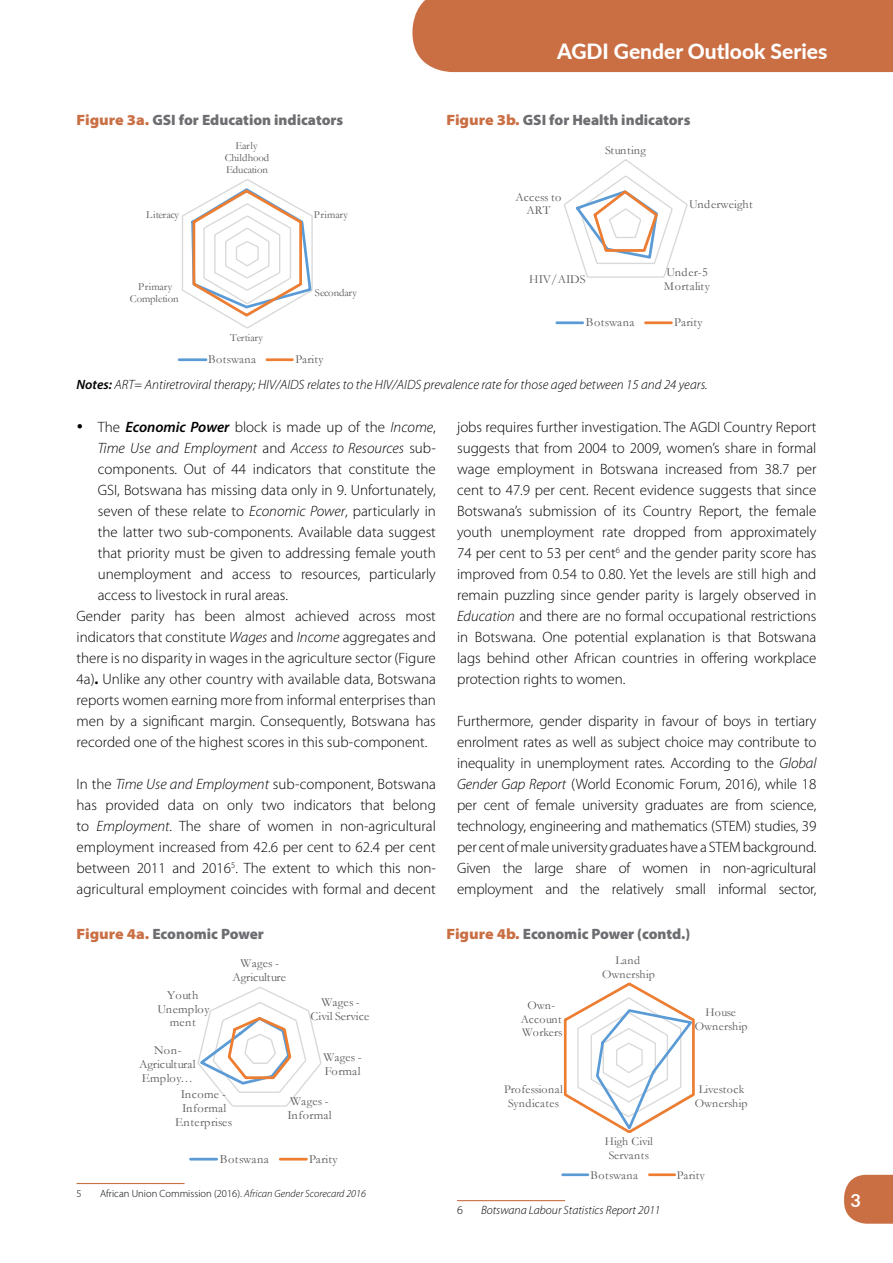
<style>
.page{position:relative;width:893px;height:1263px;background:#fff}
.page>*{position:absolute;margin:0;border:0;box-sizing:border-box;transform-origin:0 0}
.t1{font:800 21px "Lato";color:#fff}
.t2{font:700 18px "Lato";color:#fff}
.t3{font:300 15px/21px "Myriad Pro";color:#000;text-align:justify}
.t4{font:900 15px "Myriad Pro";color:#6d6e71}
.t5{font:italic 300 15px "Myriad Pro";color:#000}
.t6{font:italic 300 13.5px "Myriad Pro";color:#000}
.t7{font:12.45px/13.8px "Garamond";letter-spacing:.005em;color:#595959;text-align:center}
.t8{font:12.45px/13.8px "Garamond";letter-spacing:.03em;color:#595959;text-align:center}
.t9{font:12.45px "Garamond";letter-spacing:.04em;color:#595959}
.t10{font:12.3px/13.6px "Garamond";letter-spacing:.03em;color:#595959}
.t11{font:12.15px "Garamond";letter-spacing:.04em;color:#595959}
.t12{font:12px/13.4px "Garamond";letter-spacing:.005em;color:#595959;text-align:center}
.t13{font:italic 300 12px "Myriad Pro";color:#000}
.t14{font:12px/13.4px "Garamond";letter-spacing:.025em;color:#595959;text-align:center}
.t15{font:12px "Garamond";letter-spacing:.04em;color:#595959}
.t16{font:300 12px "Myriad Pro";color:#000}
.t17{font:10.8px/12.1px "Garamond";letter-spacing:-.01em;color:#595959;text-align:center}
.t18{font:10.8px "Garamond";letter-spacing:.01em;color:#595959}
.t19{font:10.8px "Garamond";letter-spacing:-.03em;color:#595959}
.t20{font:10.8px "Garamond";letter-spacing:.03em;color:#595959}
.t21{font:300 10.5px "Myriad Pro";color:#000}
.s1{font-stretch:semi-expanded;color:#ca6f44}
.s2{font-weight:600}
.s3{font-weight:600;font-style:italic}
.s4{font-style:italic}
.s5{font-style:normal}
.s6{font-weight:700}
</style>
<div class="page">
<svg style="left:844px;top:1175px;width:49px;height:49px;background:#ce7c55"></svg>
<div style="left:412px;top:0;width:481px;height:72px;background:#ca6f44"></div>
<hr style="left:77px;top:1183px;width:108px;height:1px;background:#ca6f44">
<hr style="left:457px;top:1200px;width:108px;height:1px;background:#ca6f44">
<svg style="left:182px;top:179px;width:131px;height:150px"></svg>
<hr style="left:179px;top:358px;width:27px;height:3px;background:#5b9bd5">
<hr style="left:267px;top:358px;width:25px;height:3px;background:#ed7d31">
<svg style="left:564px;top:159px;width:124px;height:119px"></svg>
<hr style="left:557px;top:321px;width:26px;height:3px;background:#5b9bd5">
<hr style="left:645px;top:321px;width:26px;height:3px;background:#ed7d31">
<svg style="left:197px;top:987px;width:125px;height:120px"></svg>
<hr style="left:190px;top:1158px;width:27px;height:2px;background:#5b9bd5">
<hr style="left:280px;top:1158px;width:26px;height:2px;background:#ed7d31">
<svg style="left:563px;top:982px;width:132px;height:151px"></svg>
<hr style="left:563px;top:1173px;width:25px;height:3px;background:#5b9bd5">
<hr style="left:649px;top:1173px;width:26px;height:3px;background:#ed7d31">
<h1 class="t1" style="left:557px;top:36px;width:272px">AGDI Gender Outlook Series</h1>
<p class="t4" style="left:77px;top:110px;width:268px"><span class="s1">Figure 3a.</span> GSI for Education indicators</p>
<p class="t4" style="left:446px;top:110px;width:245px"><span class="s1">Figure 3b.</span> GSI for Health indicators</p>
<p class="t17" style="left:225px;top:139px;width:46px">Early<br>Childhood<br>Education</p>
<p class="t20" style="left:314px;top:207px;width:36px">Primary</p>
<p class="t10" style="left:605px;top:143px;width:42px">Stunting</p>
<p class="t10" style="left:516px;top:190px;width:47px;text-align:center">Access to<br>ART</p>
<p class="t10" style="left:689px;top:196px;width:65px">Underweight</p>
<p class="t19" style="left:146px;top:208px;width:34px">Literacy</p>
<p class="t17" style="left:130px;top:280px;width:50px">Primary<br>Completion</p>
<p class="t18" style="left:230px;top:330px;width:34px">Tertiary</p>
<p class="t17" style="left:315px;top:286px;width:44px">Secondary</p>
<p class="t11" style="left:208px;top:351px;width:50px">Botswana</p>
<p class="t11" style="left:295px;top:351px;width:30px">Parity</p>
<p class="t10" style="left:529px;top:272px;width:58px">HIV/AIDS</p>
<p class="t10" style="left:664px;top:265px;width:48px">Under-5<br>Mortality</p>
<p class="t10" style="left:586px;top:315px;width:50px">Botswana</p>
<p class="t10" style="left:674px;top:315px;width:30px">Parity</p>
<p class="t6" style="left:77px;top:376px;width:633px"><span class="s2">Notes:</span> ART= Antiretroviral therapy; HIV/AIDS relates to the HIV/AIDS prevalence rate for those aged between 15 and 24 years.</p>
<p class="t3" style="left:77px;top:416px;width:361px">• The <span class="s3">Economic Power</span> block is made up of the <span class="s4">Income</span>,</p>
<p class="t5" style="left:98px;top:439px;width:340px">Time Use and Employment <span class="s5">and</span> Access to Resources <span class="s5">sub-</span></p>
<p class="t3" style="left:98px;top:458px;width:340px">components. Out of 44 indicators that constitute the</p>
<p class="t3" style="left:98px;top:479px;width:340px">GSI, Botswana has missing data only in 9. Unfortunately,</p>
<p class="t3" style="left:98px;top:500px;width:340px">seven of these relate to <span class="s4">Economic Power</span>, particularly in</p>
<p class="t3" style="left:98px;top:521px;width:340px">the latter two sub-components. Available data suggest</p>
<p class="t3" style="left:98px;top:542px;width:340px">that priority must be given to addressing female youth</p>
<p class="t3" style="left:98px;top:563px;width:340px">unemployment and access to resources, particularly</p>
<p class="t3" style="left:98px;top:584px;width:192px">access to livestock in rural areas.</p>
<p class="t3" style="left:77px;top:605px;width:361px">Gender parity has been almost achieved across most</p>
<p class="t3" style="left:77px;top:626px;width:361px">indicators that constitute <span class="s4">Wages</span> and <span class="s4">Income</span> aggregates and</p>
<p class="t3" style="left:77px;top:647px;width:361px">there is no disparity in wages in the agriculture sector (Figure</p>
<p class="t3" style="left:77px;top:668px;width:361px">4a)<span class="s6">.</span> Unlike any other country with available data, Botswana</p>
<p class="t3" style="left:77px;top:689px;width:361px">reports women earning more from informal enterprises than</p>
<p class="t3" style="left:77px;top:710px;width:361px">men by a significant margin. Consequently, Botswana has</p>
<p class="t3" style="left:77px;top:731px;width:352px">recorded one of the highest scores in this sub-component.</p>
<p class="t3" style="left:77px;top:773px;width:361px">In the <span class="s4">Time Use and Employment</span> sub-component, Botswana has provided data on only two indicators that belong to <span class="s4">Employment</span>. The share of women in non-agricultural employment increased from 42.6 per cent to 62.4 per cent between 2011 and 2016<sup>5</sup>. The extent to which this non&shy;agricultural employment coincides with formal and decent</p>
<p class="t3" style="left:457px;top:416px;width:361px">jobs requires further investigation. The AGDI Country Report suggests that from 2004 to 2009, women’s share in formal wage employment in Botswana increased from 38.7 per cent to 47.9 per cent. Recent evidence suggests that since Botswana’s submission of its Country Report, the female youth unemployment rate dropped from approximately 74 per cent to 53 per cent<sup>6</sup> and the gender parity score has improved from 0.54 to 0.80. Yet the levels are still high and remain puzzling since gender parity is largely observed in <span class="s4">Education</span> and there are no formal occupational restrictions in Botswana. One potential explanation is that Botswana lags behind other African countries in offering workplace protection rights to women.</p>
<p class="t3" style="left:457px;top:710px;width:361px">Furthermore, gender disparity in favour of boys in tertiary enrolment rates as well as subject choice may contribute to inequality in unemployment rates. According to the <span class="s4">Global Gender Gap Report</span> (World Economic Forum, 2016), while 18 per cent of female university graduates are from science, technology, engineering and mathematics (STEM) studies, 39 per cent of male university graduates have a STEM background.<br>Given the large share of women in non-agricultural employment and the relatively small informal sector,</p>
<p class="t4" style="left:77px;top:923px;width:189px"><span class="s1">Figure 4a.</span> Economic Power</p>
<p class="t4" style="left:446px;top:923px;width:245px"><span class="s1">Figure 4b.</span> Economic Power (contd.)</p>
<p class="t7" style="left:232px;top:956px;width:55px">Wages -<br>Agriculture</p>
<p class="t7" style="left:310px;top:995px;width:61px">Wages -<br>Civil Service</p>
<p class="t7" style="left:323px;top:1050px;width:40px;text-align:left">Wages -<br>Formal</p>
<p class="t7" style="left:287px;top:1094px;width:46px;text-align:left">Wages -<br>Informal</p>
<p class="t12" style="left:602px;top:953px;width:54px">Land<br>Ownership</p>
<p class="t8" style="left:158px;top:988px;width:54px">Youth<br>Unemploy ment</p>
<p class="t12" style="left:521px;top:999px;width:43px">Own-<br>Account<br>Workers</p>
<p class="t12" style="left:695px;top:1005px;width:54px">House<br>Ownership</p>
<p class="t7" style="left:139px;top:1043px;width:58px">Non-<br>Agricultural<br>Employ…</p>
<p class="t14" style="left:504px;top:1082px;width:60px">Professional<br>Syndicates</p>
<p class="t12" style="left:695px;top:1082px;width:54px">Livestock<br>Ownership</p>
<p class="t7" style="left:175px;top:1087px;width:58px">Income -<br>Informal<br>Enterprises</p>
<p class="t9" style="left:220px;top:1151px;width:51px">Botswana</p>
<p class="t7" style="left:309px;top:1152px;width:30px">Parity</p>
<p class="t21" style="left:77px;top:1187px;width:7px">5</p>
<p class="t21" style="left:100px;top:1187px;width:267px">African Union Commission (2016). <span class="s4">African Gender Scorecard 2016</span></p>
<p class="t12" style="left:605px;top:1134px;width:50px">High Civil<br>Servants</p>
<p class="t15" style="left:590px;top:1167px;width:49px">Botswana</p>
<p class="t12" style="left:677px;top:1168px;width:29px">Parity</p>
<p class="t16" style="left:457px;top:1203px;width:7px">6</p>
<p class="t13" style="left:481px;top:1203px;width:181px">Botswana Labour Statistics Report 2011</p>
<p class="t2" style="left:850px;top:1187px;width:12px">3</p>
</div>
